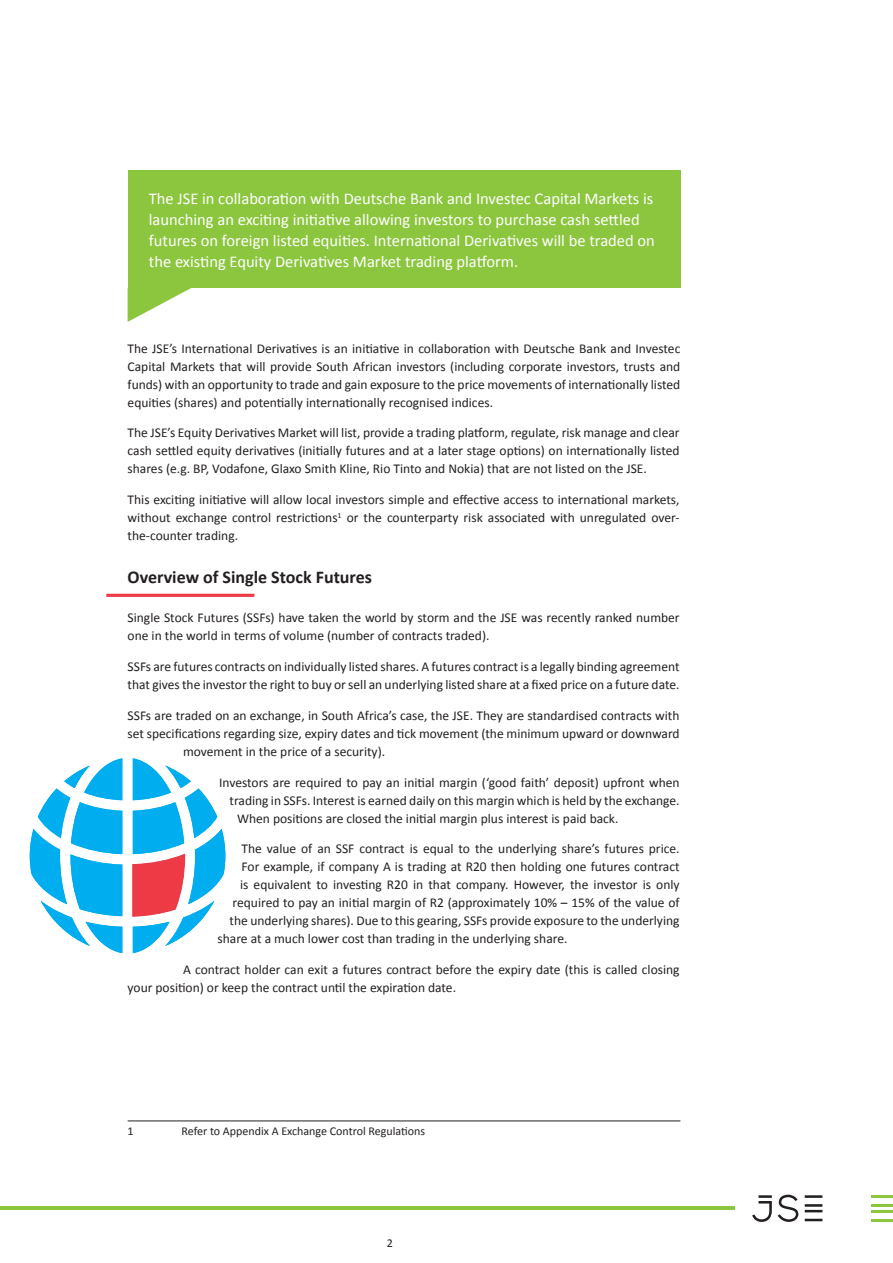
<style>
.page{position:relative;width:893px;height:1263px;background:#fff}
.page>*{position:absolute;margin:0;border:0;box-sizing:border-box;transform-origin:0 0}
.Header_01_-_Red{font:700 18px "Calibri";color:#231f20}
.Introduction{font:16.5px/21px "Calibri";color:#fff}
.Body_01{font:13.5px/18px "Calibri";color:#231f20;text-align:justify}
.Footnotes{font:12px "Calibri";color:#231f20}
.Page_No{font:12px "Calibri";color:#231f20}
</style>
<div class="page">
<svg style="left:752px;top:1195px;width:70px;height:27px"></svg>
<hr style="left:0;top:1207px;width:734px;height:3px;background:#8bc63e">
<hr style="left:872px;top:1195px;width:21px;height:3px;background:#8bc63e">
<hr style="left:872px;top:1204px;width:21px;height:3px;background:#8bc63e">
<hr style="left:872px;top:1210px;width:21px;height:2px;background:#8bc63e">
<hr style="left:872px;top:1219px;width:21px;height:2px;background:#8bc63e">
<hr style="left:106px;top:594px;width:148px;height:3px;background:#ee3a45">
<div style="left:128px;top:170px;width:552px;height:118px;background:#8bc63e"></div>
<svg style="left:128px;top:288px;width:63px;height:34px"></svg>
<hr style="left:128px;top:1120px;width:552px;height:1px;background:#231f20">
<svg style="left:30px;top:758px;width:92px;height:195px"></svg>
<svg style="left:132px;top:758px;width:93px;height:195px"></svg>
<p class="Introduction" style="left:149px;top:187px;width:507px">The JSE in collaboration with Deutsche Bank and Investec Capital Markets is launching an exciting initiative allowing investors to purchase cash settled futures on foreign listed equities. International Derivatives will be traded on the existing Equity Derivatives Market trading platform.</p>
<p class="Body_01" style="left:128px;top:339px;width:554px">The JSE’s International Derivatives is an initiative in collaboration with Deutsche Bank and Investec Capital Markets that will provide South African investors (including corporate investors, trusts and funds) with an opportunity to trade and gain exposure to the price movements of internationally listed equities (shares) and potentially internationally recognised indices.</p>
<p class="Body_01" style="left:128px;top:423px;width:553px">The JSE’s Equity Derivatives Market will list, provide a trading platform, regulate, risk manage and clear cash settled equity derivatives (initially futures and at a later stage options) on internationally listed shares (e.g. BP, Vodafone, Glaxo Smith Kline, Rio Tinto and Nokia) that are not listed on the JSE.</p>
<p class="Body_01" style="left:128px;top:490px;width:554px">This exciting initiative will allow local investors simple and effective access to international markets, without exchange control restrictions<sup>1</sup> or the counterparty risk associated with unregulated over&shy;the-counter trading.</p>
<p class="Header_01_-_Red" style="left:128px;top:566px;width:246px">Overview of Single Stock Futures</p>
<p class="Body_01" style="left:128px;top:608px;width:554px">Single Stock Futures (SSFs) have taken the world by storm and the JSE was recently ranked number one in the world in terms of volume (number of contracts traded).</p>
<p class="Body_01" style="left:128px;top:657px;width:553px">SSFs are futures contracts on individually listed shares. A futures contract is a legally binding agreement that gives the investor the right to buy or sell an underlying listed share at a fixed price on a future date.</p>
<p class="Body_01" style="left:128px;top:706px;width:553px">SSFs are traded on an exchange, in South Africa’s case, the JSE. They are standardised contracts with</p>
<p class="Body_01" style="left:128px;top:724px;width:553px">set specifications regarding size, expiry dates and tick movement (the minimum upward or downward</p>
<p class="Body_01" style="left:183px;top:742px;width:204px">movement in the price of a security).</p>
<p class="Body_01" style="left:219px;top:772px;width:462px">Investors are required to pay an initial margin (‘good faith’ deposit) upfront when</p>
<p class="Body_01" style="left:230px;top:790px;width:451px">trading in SSFs. Interest is earned daily on this margin which is held by the exchange.</p>
<p class="Body_01" style="left:237px;top:808px;width:383px">When positions are closed the initial margin plus interest is paid back.</p>
<p class="Body_01" style="left:242px;top:839px;width:439px">The value of an SSF contract is equal to the underlying share’s futures price.</p>
<p class="Body_01" style="left:242px;top:857px;width:439px">For example, if company A is trading at R20 then holding one futures contract</p>
<p class="Body_01" style="left:240px;top:875px;width:441px">is equivalent to investing R20 in that company. However, the investor is only</p>
<p class="Body_01" style="left:233px;top:893px;width:448px">required to pay an initial margin of R2 (approximately 10% – 15% of the value of</p>
<p class="Body_01" style="left:230px;top:911px;width:451px">the underlying shares). Due to this gearing, SSFs provide exposure to the underlying</p>
<p class="Body_01" style="left:218px;top:929px;width:351px">share at a much lower cost than trading in the underlying share.</p>
<p class="Body_01" style="left:128px;top:960px;width:553px;text-indent:56px">A contract holder can exit a futures contract before the expiry date (this is called closing your position) or keep the contract until the expiration date.</p>
<p class="Footnotes" style="left:128px;top:1124px;width:8px">1</p>
<p class="Footnotes" style="left:182px;top:1124px;width:245px">Refer to Appendix A Exchange Control Regulations</p>
<p class="Page_No" style="left:387px;top:1236px;width:8px">2</p>
</div>
